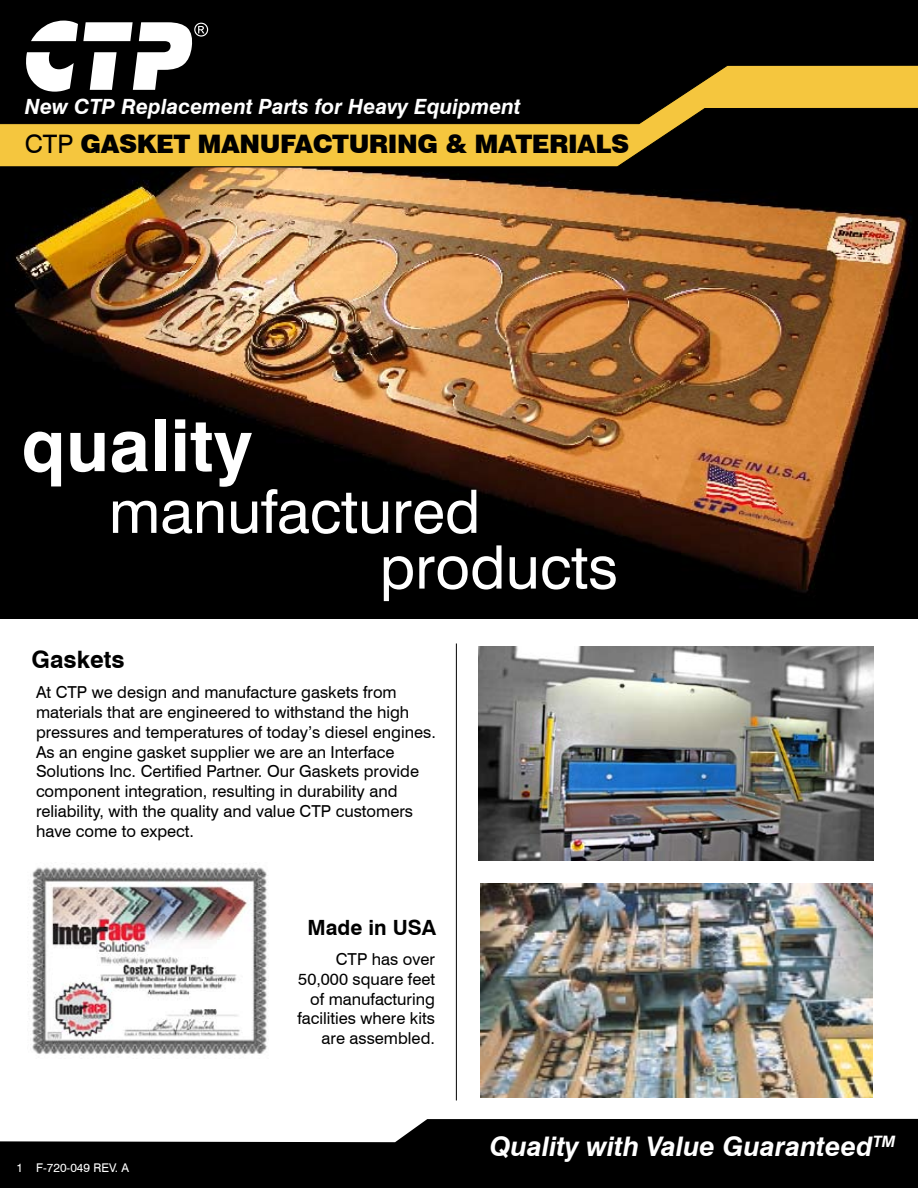
<style>
.page{position:relative;width:918px;height:1188px;background:#fff}
.page>*{position:absolute;margin:0;border:0;box-sizing:border-box;transform-origin:0 0}
.t1{font:700 72px "Swiss 721 BT";letter-spacing:.005em;color:#fff}
.t2{font:60px/55.7px "Swiss 721 BT";color:#fff}
.t3{font:italic 700 27px "Swiss 721 BT";color:#fff}
.t4{font:900 25.5px "Swiss 721 BT";letter-spacing:-.02em;color:#000}
.t5{font:700 24px "Swiss 721 BT";color:#000}
.t6{font:italic 700 21px "Swiss 721 BT";color:#fff}
.t7{font:700 21px "Swiss 721 BT";color:#000}
.t8{font:16.5px/19.8px "Swiss 721 BT";color:#000}
.t9{font:12px "Swiss 721 BT";color:#fff}
.s1{font-weight:400}
</style>
<div class="page">
<img style="left:0;top:167px;width:918px;height:452px">
<div style="left:0;top:0;width:918px;height:65px;background:#000"></div>
<svg style="left:0;top:65px;width:918px;height:102px;background:#67531a"></svg>
<svg style="left:26px;top:21px;width:182px;height:71px"></svg>
<svg style="left:0;top:1119px;width:918px;height:69px;background:#252525"></svg>
<hr style="left:456px;top:644px;width:1px;height:456px;background:#000">
<img style="left:32px;top:867px;width:237px;height:187px">
<img style="left:480px;top:884px;width:393px;height:214px">
<img style="left:478px;top:646px;width:395px;height:215px">
<p class="t6" style="left:25px;top:94px;width:498px">New CTP Replacement Parts for Heavy Equipment</p>
<h3 class="t4" style="left:25px;top:129px;width:606px"><span class="s1">CTP</span> GASKET MANUFACTURING &amp; MATERIALS</h3>
<h1 class="t1" style="left:22px;top:402px;width:232px">quality</h1>
<h2 class="t2" style="left:380px;top:483px;width:240px;text-indent:-271px">manufactured products</h2>
<h3 class="t5" style="left:32px;top:645px;width:94px">Gaskets</h3>
<p class="t8" style="left:36px;top:682px;width:401px">At CTP we design and manufacture gaskets from materials that are engineered to withstand the high pressures and temperatures of today’s diesel engines.<br>As an engine gasket supplier we are an Interface Solutions Inc. Certified Partner. Our Gaskets provide component integration, resulting in durability and reliability, with the quality and value CTP customers have come to expect.</p>
<p class="t9" style="left:17px;top:1161px;width:114px">1 F-720-049 REV. A</p>
<p class="t7" style="left:308px;top:915px;width:130px">Made in USA</p>
<p class="t8" style="left:297px;top:949px;width:139px;text-align:right">CTP has over<br>50,000 square feet of manufacturing facilities where kits are assembled.</p>
<h3 class="t3" style="left:490px;top:1130px;width:407px">Quality with Value Guaranteed<sup>TM</sup></h3>
</div>
